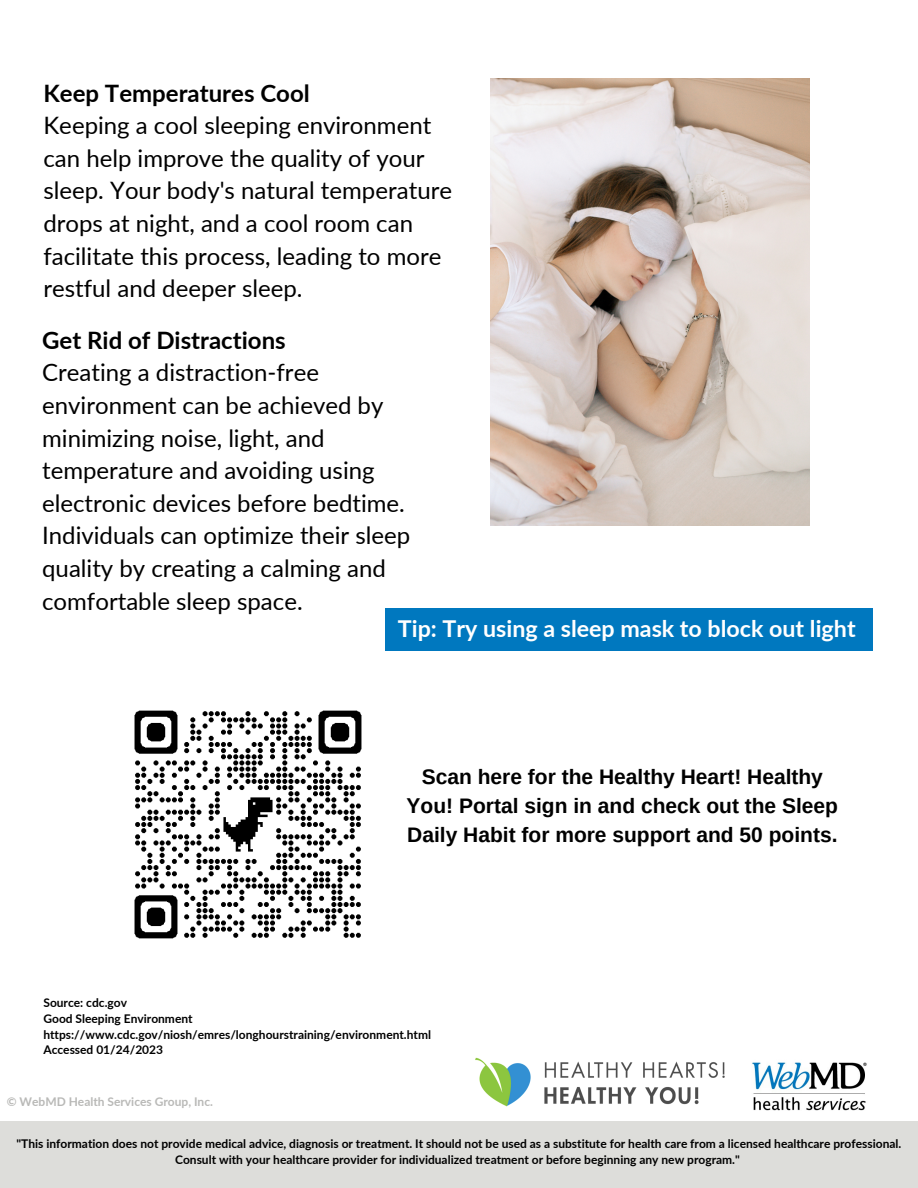
<style>
.page{position:relative;width:918px;height:1188px;background:#fff}
.page>*{position:absolute;margin:0;border:0;box-sizing:border-box;transform-origin:0 0}
.t1{font:24px/32.7px "Lato";color:#000}
.t2{font:700 24px "Lato";color:#000}
.t3{font:700 23.25px "Lato";color:#fff}
.t4{font:700 21px/29.2px "Arimo";color:#000;text-align:center}
.t5{font:700 12px/15.8px "Lato";color:#000}
.t6{font:700 12px "Lato";color:#b9b9b7}
</style>
<div class="page">
<img style="left:491px;top:79px;width:318px;height:446px">
<div style="left:386px;top:608px;width:487px;height:43px;background:#0078bf"></div>
<img style="left:752px;top:1062px;width:115px;height:49px">
<div style="left:0;top:1121px;width:918px;height:67px;background:#ddddda"></div>
<img style="left:134px;top:710px;width:228px;height:229px">
<img style="left:475px;top:1057px;width:250px;height:50px">
<p class="t2" style="left:43px;top:78px;width:268px">Keep Temperatures Cool</p>
<p class="t1" style="left:43px;top:108px;width:410px">Keeping a cool sleeping environment can help improve the quality of your sleep. Your body's natural temperature</p>
<p class="t1" style="left:43px;top:206px;width:400px">drops at night, and a cool room can facilitate this process, leading to more</p>
<p class="t1" style="left:43px;top:272px;width:261px">restful and deeper sleep.</p>
<p class="t2" style="left:42px;top:325px;width:245px">Get Rid of Distractions</p>
<p class="t1" style="left:42px;top:356px;width:369px">Creating a distraction-free environment can be achieved by minimizing noise, light, and temperature and avoiding using electronic devices before bedtime.<br>Individuals can optimize their sleep quality by creating a calming and comfortable sleep space.</p>
<p class="t3" style="left:398px;top:614px;width:459px">Tip: Try using a sleep mask to block out light</p>
<p class="t4" style="left:407px;top:762px;width:433px">Scan here for the Healthy Heart! Healthy<br>You! Portal sign in and check out the Sleep<br>Daily Habit for more support and 50 points.</p>
<p class="t5" style="left:43px;top:995px;width:85px">Source: cdc.gov</p>
<p class="t5" style="left:43px;top:1010px;width:389px">Good Sleeping Environment https://www.cdc.gov/niosh/emres/longhourstraining/environment.html<br>Accessed 01/24/2023</p>
<p class="t6" style="left:7px;top:1094px;width:208px">© WebMD Health Services Group, Inc.</p>
<p class="t5" style="left:17px;top:1136px;width:886px;text-align:center">"This information does not provide medical advice, diagnosis or treatment. It should not be used as a substitute for health care from a licensed healthcare professional.<br>Consult with your healthcare provider for individualized treatment or before beginning any new program."</p>
</div>
